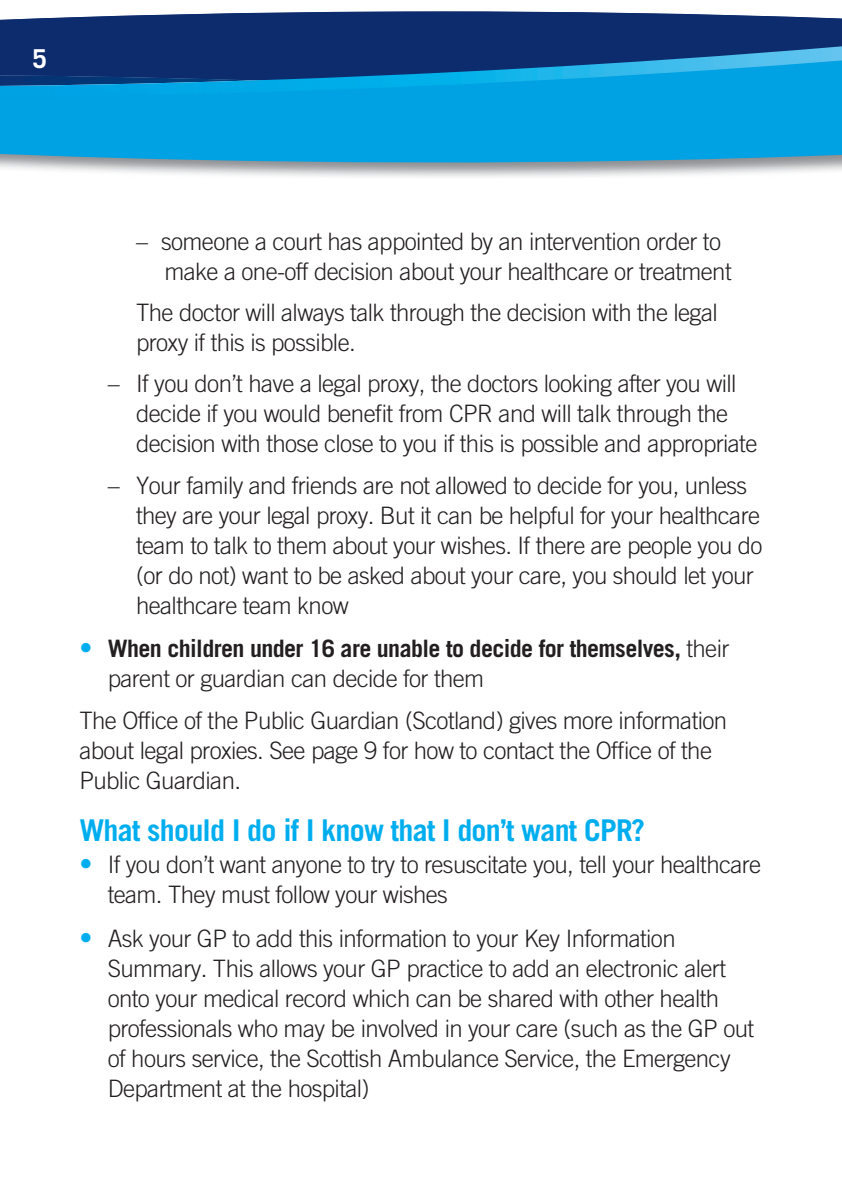
<style>
.page{position:relative;width:842px;height:1191px;background:#fff}
.page>*{position:absolute;margin:0;border:0;box-sizing:border-box;transform-origin:0 0}
.t1{font:700 30px "Trade Gothic LT Com";letter-spacing:-.025em;color:#00aeef}
.t2{font:700 26px "Trade Gothic LT Com";color:#fff}
.t3{font:300 24px/30px "Trade Gothic LT Com";letter-spacing:-.025em;color:#231f20}
.t4{font:700 24px/30px "Trade Gothic LT Com";letter-spacing:-.025em;color:#231f20}
.s1{font-weight:300;font-size:26px;color:#00aeef}
.s2{font-weight:300}
.s3{font-size:26px;color:#00aeef}
</style>
<div class="page">
<svg style="left:0;top:11px;width:842px;height:166px;background:#1f80b9"></svg>
<p class="t2" style="left:32px;top:43px;width:16px">5</p>
<p class="t3" style="left:164px;top:226px;width:569px;text-indent:-28px">– someone a court has appointed by an intervention order to make a one-off decision about your healthcare or treatment</p>
<p class="t3" style="left:136px;top:297px;width:583px">The doctor will always talk through the decision with the legal proxy if this is possible.</p>
<p class="t3" style="left:136px;top:368px;width:623px;text-indent:-28px">– If you don’t have a legal proxy, the doctors looking after you will decide if you would benefit from CPR and will talk through the decision with those close to you if this is possible and appropriate</p>
<p class="t3" style="left:136px;top:470px;width:628px;text-indent:-28px">– Your family and friends are not allowed to decide for you, unless they are your legal proxy. But it can be helpful for your healthcare team to talk to them about your wishes. If there are people you do (or do not) want to be asked about your care, you should let your healthcare team know</p>
<p class="t4" style="left:108px;top:633px;width:623px;text-indent:-28px"><span class="s1">•</span> When children under 16 are unable to decide for themselves, <span class="s2">their parent or guardian can decide for them</span></p>
<p class="t3" style="left:79px;top:704px;width:649px">The Office of the Public Guardian (Scotland) gives more information about legal proxies. See page 9 for how to contact the Office of the<br>Public Guardian.</p>
<p class="t1" style="left:79px;top:812px;width:567px">What should I do if I know that I don’t want CPR?</p>
<p class="t3" style="left:108px;top:849px;width:655px;text-indent:-28px"><span class="s3">•</span> If you don’t want anyone to try to resuscitate you, tell your healthcare team. They must follow your wishes</p>
<p class="t3" style="left:108px;top:922px;width:648px;text-indent:-28px"><span class="s3">•</span> Ask your GP to add this information to your Key Information Summary. This allows your GP practice to add an electronic alert onto your medical record which can be shared with other health professionals who may be involved in your care (such as the GP out of hours service, the Scottish Ambulance Service, the Emergency Department at the hospital)</p>
</div>
